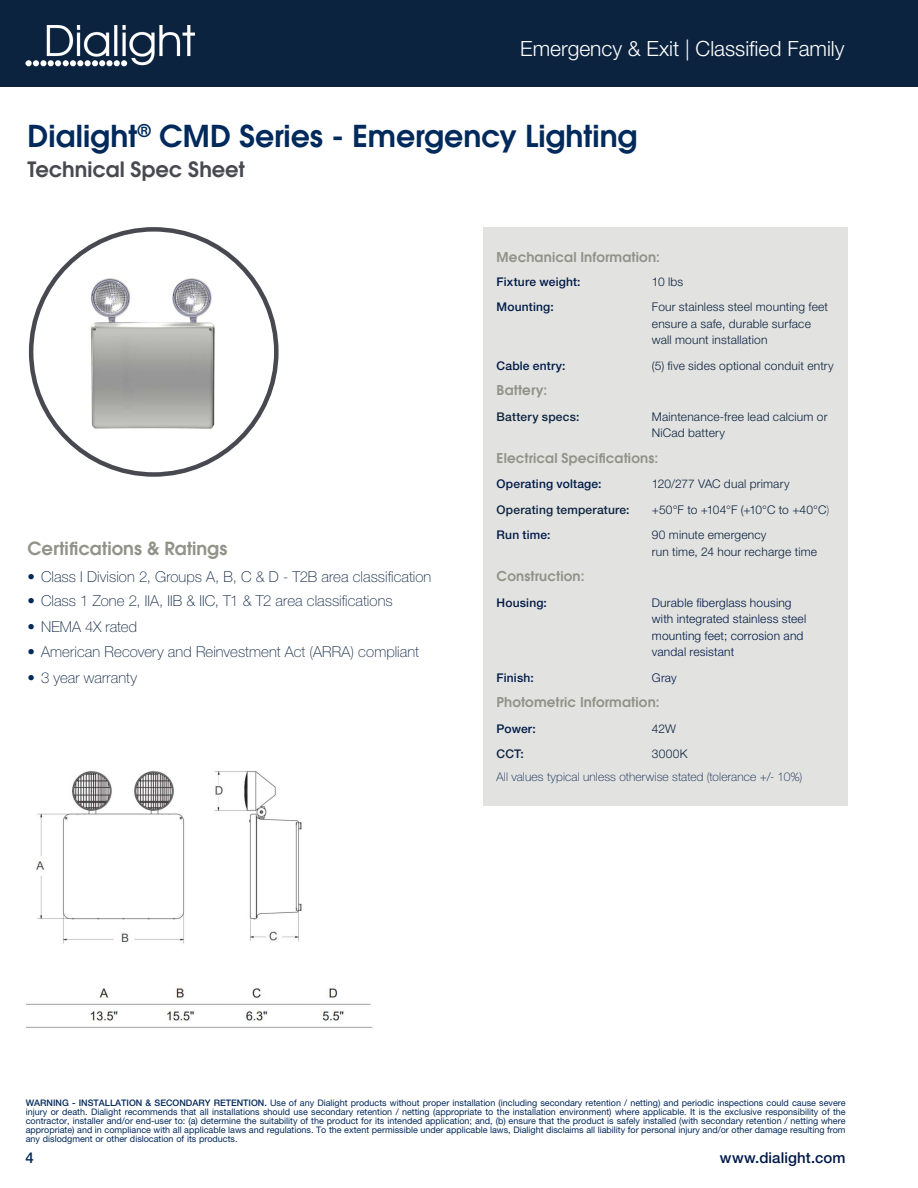
<style>
.page{position:relative;width:918px;height:1188px;background:#fff}
.page>*{position:absolute;margin:0;border:0;box-sizing:border-box;transform-origin:0 0}
.Page_Title{font:600 30px "ITC Avant Garde Std";color:#00295c}
.t1{font:300 21px "Helvetica Neue LT Std";color:#fff}
.Page_Title-2{font:600 21px "ITC Avant Garde Std";letter-spacing:-.005em;color:#484950}
.Headline_2{font:600 18px "ITC Avant Garde Std";letter-spacing:.005em;color:#919389}
.t2{font:100 15px "Helvetica Neue LT Std";letter-spacing:.005em;color:#0c2340}
.t3{font:500 15px "Helvetica Neue LT Std";letter-spacing:.005em;color:#001948}
.t4{font:500 15px "Helvetica Neue LT Std";color:#00295c}
.Tech_Specs_Copy{font:600 13.5px "ITC Avant Garde Std";letter-spacing:.015em;color:#919389}
.Tech_Specs_Headline{font:600 13.5px "ITC Avant Garde Std";letter-spacing:.015em;color:#919389}
.Tech_Specs_Copy-2{font:300 12px/16.5px "Helvetica Neue LT Std";letter-spacing:.015em;color:#0c2340}
.Tech_Specs_Copy-3{font:300 12px/16.5px "Helvetica Neue LT Std";letter-spacing:.015em;color:#001948}
.Tech_Specs_Copy-4{font:500 12px "Helvetica Neue LT Std";letter-spacing:.015em;color:#001948}
.Tech_Specs_Copy-5{font:100 12px "Helvetica Neue LT Std";letter-spacing:.015em;color:#001948}
.Tech_Specs_Copy-6{font:500 12px "Helvetica Neue LT Std";letter-spacing:.015em;color:#0c2340}
.Tech_Specs_Copy-7{font:300 12px "Helvetica Neue LT Std";letter-spacing:-.01em;color:#0c2340}
.t5{font:9px/9px "Helvetica Neue LT Std";color:#00295c;text-align:justify}
.s1{color:#00295c}
.s2{font-weight:100}
.s3{font-weight:500}
</style>
<div class="page">
<div style="left:0;top:0;width:918px;height:86px;background:#0c2340"></div>
<img style="left:26px;top:26px;width:169px;height:41px">
<div style="left:483px;top:227px;width:365px;height:579px;background:#e2e3e0"></div>
<img style="left:90px;top:278px;width:125px;height:151px">
<img style="left:26px;top:771px;width:347px;height:257px">
<p class="t1" style="left:520px;top:36px;width:326px">Emergency &amp; Exit | Classified Family</p>
<p class="Page_Title" style="left:28px;top:117px;width:611px">Dialight<sup>®</sup> CMD Series - Emergency Lighting</p>
<p class="Page_Title-2" style="left:28px;top:156px;width:219px">Technical Spec Sheet</p>
<p class="Headline_2" style="left:28px;top:537px;width:201px">Certifications &amp; Ratings</p>
<p class="t2" style="left:28px;top:568px;width:405px"><span class="s1">•</span> Class I Division 2, Groups A, B, C &amp; D - T2B area classification</p>
<p class="t2" style="left:28px;top:592px;width:367px"><span class="s1">•</span> Class 1 Zone 2, IIA, IIB &amp; IIC, T1 &amp; T2 area classifications</p>
<p class="t2" style="left:28px;top:618px;width:111px"><span class="s1">•</span> NEMA 4X rated</p>
<p class="t2" style="left:28px;top:643px;width:393px"><span class="s1">•</span> American Recovery and Reinvestment Act (ARRA) compliant</p>
<p class="t2" style="left:28px;top:669px;width:111px"><span class="s1">•</span> 3 year warranty</p>
<p class="Tech_Specs_Headline" style="left:497px;top:249px;width:165px">Mechanical Information:</p>
<p class="Tech_Specs_Copy-4" style="left:497px;top:274px;width:85px">Fixture weight:</p>
<p class="Tech_Specs_Copy-2" style="left:652px;top:273px;width:33px">10 lbs</p>
<p class="Tech_Specs_Copy-4" style="left:497px;top:300px;width:59px">Mounting:</p>
<p class="Tech_Specs_Copy-2" style="left:652px;top:298px;width:178px">Four stainless steel mounting feet ensure a safe, durable surface wall mount installation</p>
<p class="Tech_Specs_Copy-4" style="left:497px;top:358px;width:71px">Cable entry:</p>
<p class="Tech_Specs_Copy-2" style="left:652px;top:357px;width:183px">(5) five sides optional conduit entry</p>
<p class="Tech_Specs_Copy" style="left:497px;top:381px;width:52px">Battery:</p>
<p class="Tech_Specs_Copy-6" style="left:497px;top:409px;width:84px">Battery specs:</p>
<p class="Tech_Specs_Copy-2" style="left:652px;top:408px;width:177px">Maintenance-free lead calcium or<br>NiCad battery</p>
<p class="Tech_Specs_Copy" style="left:497px;top:449px;width:163px">Electrical Specifications:</p>
<p class="Tech_Specs_Copy-4" style="left:497px;top:477px;width:106px">Operating voltage:</p>
<p class="Tech_Specs_Copy-2" style="left:652px;top:475px;width:139px">120/277 VAC dual primary</p>
<p class="Tech_Specs_Copy-6" style="left:497px;top:502px;width:135px">Operating temperature:</p>
<p class="Tech_Specs_Copy-7" style="left:652px;top:502px;width:179px">+50°F to +104°F (+10°C to +40°C<span class="s2">)</span></p>
<p class="Tech_Specs_Copy-4" style="left:497px;top:528px;width:55px">Run time:</p>
<p class="Tech_Specs_Copy-2" style="left:652px;top:526px;width:167px">90 minute emergency<br>run time, 24 hour recharge time</p>
<p class="Tech_Specs_Copy" style="left:497px;top:567px;width:89px">Construction:</p>
<p class="Tech_Specs_Copy-4" style="left:497px;top:595px;width:52px">Housing:</p>
<p class="Tech_Specs_Copy-3" style="left:652px;top:594px;width:156px">Durable fiberglass housing with integrated stainless steel mounting feet; corrosion and vandal resistant</p>
<p class="Tech_Specs_Copy-4" style="left:497px;top:670px;width:39px">Finish:</p>
<p class="Tech_Specs_Copy-3" style="left:652px;top:669px;width:26px">Gray</p>
<p class="Tech_Specs_Copy" style="left:497px;top:693px;width:165px">Photometric Information:</p>
<p class="Tech_Specs_Copy-4" style="left:497px;top:721px;width:41px">Power:</p>
<p class="Tech_Specs_Copy-2" style="left:652px;top:720px;width:26px">42W</p>
<p class="Tech_Specs_Copy-6" style="left:497px;top:747px;width:29px">CCT:</p>
<p class="Tech_Specs_Copy-2" style="left:652px;top:745px;width:37px">3000K</p>
<p class="Tech_Specs_Copy-5" style="left:497px;top:769px;width:307px">All values typical unless otherwise stated (tolerance +/- 10%)</p>
<p class="t5" style="left:26px;top:1098px;width:821px"><span class="s3">WARNING - INSTALLATION &amp; SECONDARY RETENTION.</span> Use of any Dialight products without proper installation (including secondary retention / netting) and periodic inspections could cause severe injury or death. Dialight recommends that all installations should use secondary retention / netting (appropriate to the installation environment) where applicable. It is the exclusive responsibility of the contractor, installer and/or end-user to: (a) determine the suitability of the product for its intended application; and, (b) ensure that the product is safely installed (with secondary retention / netting where appropriate) and in compliance with all applicable laws and regulations. To the extent permissible under applicable laws, Dialight disclaims all liability for personal injury and/or other damage resulting from any dislodgment or other dislocation of its products.</p>
<p class="t4" style="left:26px;top:1149px;width:10px">4</p>
<p class="t3" style="left:720px;top:1149px;width:127px">www.dialight.com</p>
</div>
